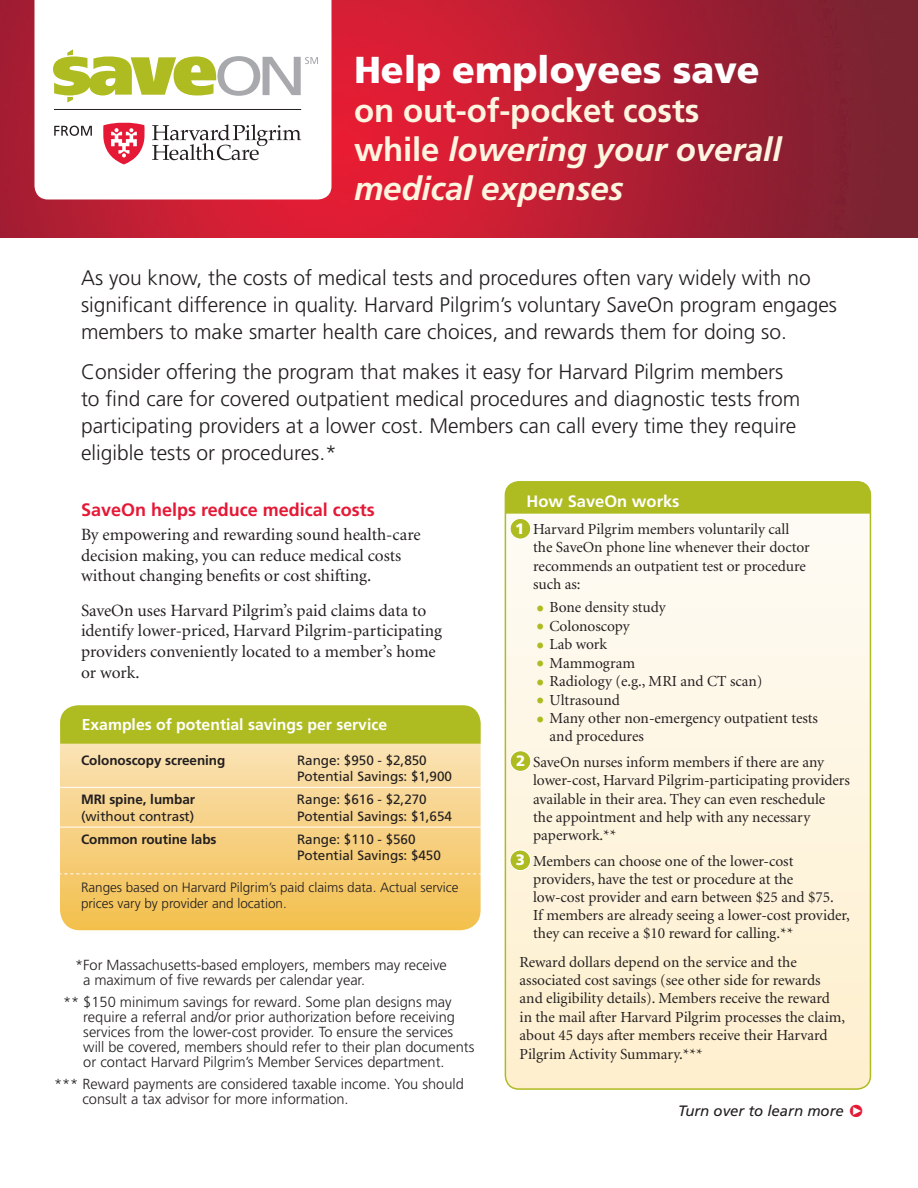
<style>
.page{position:relative;width:918px;height:1188px;background:#fff}
.page>*{position:absolute;margin:0;border:0;box-sizing:border-box;transform-origin:0 0}
.t1{font:900 37.5px "Frutiger";letter-spacing:-.005em;color:#fff}
.t2{font:italic 700 33px/39px "Frutiger";letter-spacing:-.005em;color:#fef5e0}
.t3{font:300 21px/27px "Frutiger";color:#231f20}
.headers{font:700 18px "Frutiger";color:#e51836}
.body_copy{font:17.25px/20.7px "Minion";color:#231f20}
.t4{font:700 16.5px "Frutiger";color:#fff}
.t5{font:700 15.75px "Frutiger";color:#fff}
.t6{font:15.3px/18.5px "Minion";color:#231f20}
.t7{font:italic 15px "Frutiger";color:#231f20}
.t8{font:900 15px "Frutiger";color:#fff}
.t9{font:300 14.7px/15px "Frutiger";color:#231f20}
.t10{font:13.5px/16.2px "Frutiger";letter-spacing:-.005em;color:#231f20}
.t11{font:300 13.5px/16.2px "Frutiger";color:#231f20}
.t12{font:700 13.5px "Frutiger";letter-spacing:-.005em;color:#231f20}
.s1{font-style:normal}
.s2{color:#e51836}
</style>
<div class="page">
<svg style="left:60px;top:744px;width:421px;height:186px;background:#f6d082"></svg>
<img style="left:0;top:0;width:918px;height:237px">
<svg style="left:34px;top:0;width:298px;height:200px"></svg>
<svg style="left:152px;top:124px;width:149px;height:36px"></svg>
<svg style="left:103px;top:123px;width:42px;height:41px"></svg>
<hr style="left:54px;top:109px;width:247px;height:1px;background:#231f20">
<svg style="left:54px;top:126px;width:38px;height:10px"></svg>
<svg style="left:53px;top:49px;width:265px;height:54px"></svg>
<svg style="left:505px;top:489px;width:365px;height:600px"></svg>
<div style="left:505px;top:481px;width:366px;height:609px;border:2px solid #aebc21;border-radius:14px"></div>
<div style="left:506px;top:481px;width:365px;height:33px;background:#aebc21"></div>
<div style="left:510px;top:518px;width:21px;height:21px;background:#aebc21;border-radius:50%"></div>
<div style="left:510px;top:518px;width:21px;height:21px;border:1px solid #fff;border-radius:50%"></div>
<div style="left:510px;top:751px;width:21px;height:20px;background:#aebc21;border-radius:50%"></div>
<div style="left:510px;top:750px;width:21px;height:22px;border:1px solid #fff;border-radius:50%"></div>
<div style="left:510px;top:850px;width:21px;height:21px;background:#aebc21;border-radius:50%"></div>
<div style="left:510px;top:850px;width:21px;height:21px;border:1px solid #fff;border-radius:50%"></div>
<div style="left:60px;top:705px;width:421px;height:39px;background:#aebc21"></div>
<hr style="left:54px;top:787px;width:430px;height:1px;background:#fff">
<hr style="left:60px;top:827px;width:430px;height:1px;background:#fff">
<svg style="left:60px;top:873px;width:421px;height:1px"></svg>
<svg style="left:537px;top:605px;width:6px;height:6px"></svg>
<svg style="left:537px;top:624px;width:6px;height:6px"></svg>
<svg style="left:537px;top:642px;width:6px;height:6px"></svg>
<svg style="left:537px;top:661px;width:6px;height:6px"></svg>
<svg style="left:537px;top:679px;width:6px;height:6px"></svg>
<svg style="left:537px;top:698px;width:6px;height:6px"></svg>
<svg style="left:537px;top:716px;width:6px;height:6px"></svg>
<p class="t1" style="left:354px;top:47px;width:407px">Help employees save</p>
<p class="t2" style="left:354px;top:91px;width:429px"><span class="s1">on out-of-pocket costs while</span> lowering your overall medical expenses</p>
<p class="t3" style="left:81px;top:264px;width:758px">As you know, the costs of medical tests and procedures often vary widely with no significant difference in quality. Harvard Pilgrim’s voluntary SaveOn program engages members to make smarter health care choices, and rewards them for doing so.</p>
<p class="t3" style="left:81px;top:358px;width:721px">Consider offering the program that makes it easy for Harvard Pilgrim members to find care for covered outpatient medical procedures and diagnostic tests from participating providers at a lower cost. Members can call every time they require eligible tests or procedures.*</p>
<p class="headers" style="left:81px;top:499px;width:295px">SaveOn helps reduce medical costs</p>
<p class="body_copy" style="left:81px;top:525px;width:341px">By empowering and rewarding sound health-care decision making, you can reduce medical costs without changing benefits or cost shifting.</p>
<p class="body_copy" style="left:81px;top:600px;width:363px">SaveOn uses Harvard Pilgrim’s paid claims data to identify lower-priced, Harvard Pilgrim-participating providers conveniently located to a member’s home or work.</p>
<p class="t4" style="left:526px;top:492px;width:155px">How SaveOn works</p>
<p class="t6" style="left:533px;top:520px;width:278px">Harvard Pilgrim members voluntarily call the SaveOn phone line whenever their doctor recommends an outpatient test or procedure such as:</p>
<p class="t6" style="left:550px;top:599px;width:117px">Bone density study</p>
<p class="t6" style="left:550px;top:617px;width:82px">Colonoscopy</p>
<p class="t6" style="left:550px;top:636px;width:59px">Lab work</p>
<p class="t6" style="left:550px;top:654px;width:87px">Mammogram</p>
<p class="t6" style="left:550px;top:673px;width:214px">Radiology (e.g., MRI and CT scan)</p>
<p class="t6" style="left:550px;top:691px;width:72px">Ultrasound</p>
<p class="t6" style="left:550px;top:710px;width:270px">Many other non-emergency outpatient tests and procedures</p>
<p class="t6" style="left:533px;top:753px;width:318px">SaveOn nurses inform members if there are any lower-cost, Harvard Pilgrim-participating providers available in their area. They can even reschedule<br>the appointment and help with any necessary paperwork.**</p>
<p class="t6" style="left:533px;top:852px;width:318px">Members can choose one of the lower-cost providers, have the test or procedure at the<br>low-cost provider and earn between $25 and $75.<br>If members are already seeing a lower-cost provider, they can receive a $10 reward for calling.**</p>
<p class="t6" style="left:520px;top:953px;width:327px">Reward dollars depend on the service and the associated cost savings (see other side for rewards and eligibility details). Members receive the reward in the mail after Harvard Pilgrim processes the claim, about 45 days after members receive their Harvard Pilgrim Activity Summary.***</p>
<p class="t8" style="left:515px;top:519px;width:11px">1</p>
<p class="t5" style="left:82px;top:716px;width:307px">Examples of potential savings per service</p>
<p class="t12" style="left:81px;top:753px;width:146px">Colonoscopy screening</p>
<p class="t10" style="left:297px;top:752px;width:157px">Range: $950 - $2,850<br>Potential Savings: $1,900</p>
<p class="t12" style="left:81px;top:792px;width:116px">MRI spine, lumbar</p>
<p class="t10" style="left:297px;top:791px;width:131px">Range: $616 - $2,270</p>
<p class="t10" style="left:81px;top:808px;width:115px">(without contrast)</p>
<p class="t10" style="left:297px;top:808px;width:157px">Potential Savings: $1,654</p>
<p class="t12" style="left:81px;top:831px;width:137px">Common routine labs</p>
<p class="t10" style="left:297px;top:831px;width:145px">Range: $110 - $560<br>Potential Savings: $450</p>
<p class="t11" style="left:81px;top:879px;width:379px">Ranges based on Harvard Pilgrim’s paid claims data. Actual service prices vary by provider and location.</p>
<p class="t8" style="left:516px;top:752px;width:11px">2</p>
<p class="t8" style="left:516px;top:851px;width:11px">3</p>
<p class="t9" style="left:83px;top:958px;width:365px;text-indent:-8px">*For Massachusetts-based employers, members may receive a maximum of five rewards per calendar year.</p>
<p class="t9" style="left:83px;top:995px;width:393px;text-indent:-20px">** $150 minimum savings for reward. Some plan designs may require a referral and/or prior authorization before receiving services from the lower-cost provider. To ensure the services will be covered, members should refer to their plan documents or contact Harvard Pilgrim’s Member Services department.</p>
<p class="t9" style="left:82px;top:1076px;width:383px;text-indent:-28px">*** Reward payments are considered taxable income. You should consult a tax advisor for more information.</p>
<p class="t7" style="left:678px;top:1102px;width:187px">Turn over to learn more <span class="s2">❑</span></p>
</div>
